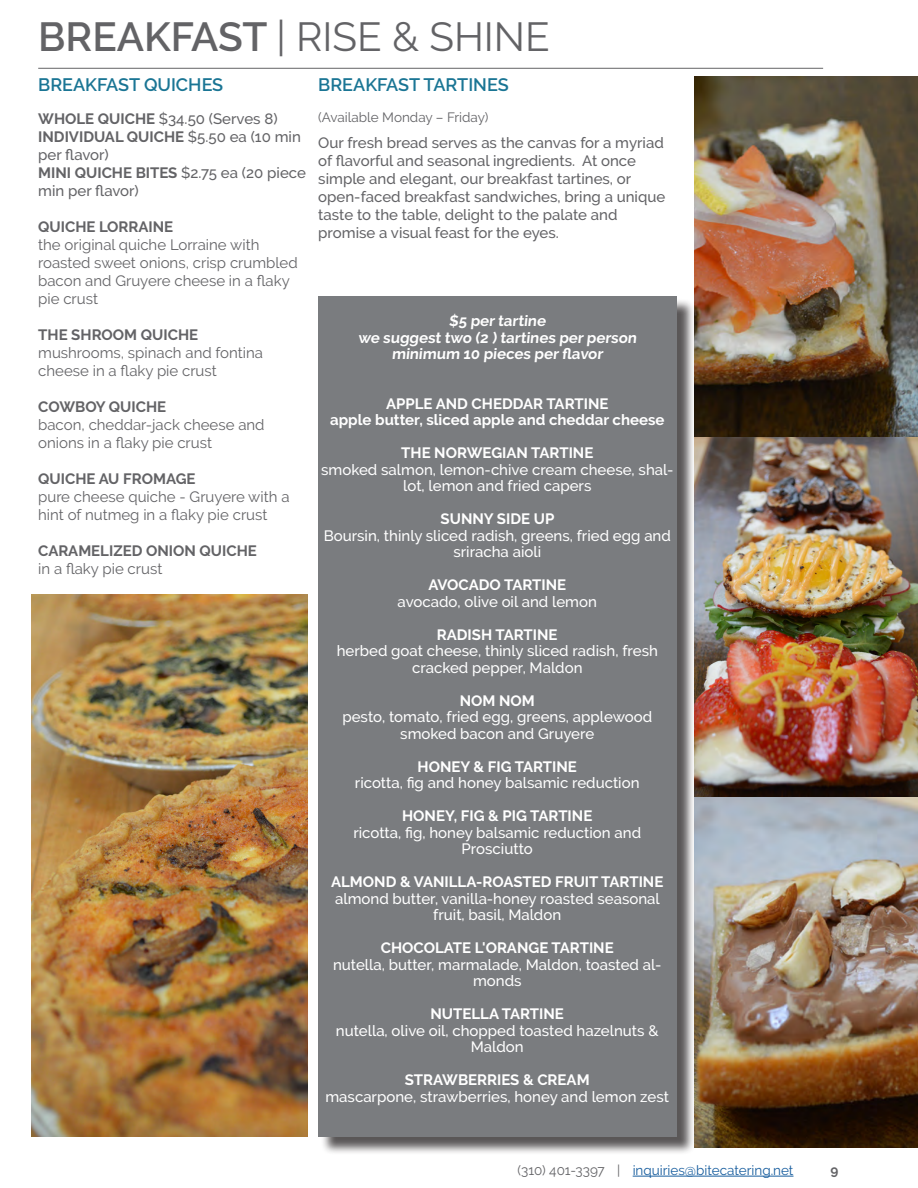
<style>
.page{position:relative;width:918px;height:1188px;background:#fff}
.page>*{position:absolute;margin:0;border:0;box-sizing:border-box;transform-origin:0 0}
.Head{font:40.5px "Raleway";color:#636366}
.text_head{font:600 18px "Raleway";color:#1a7594}
.t1{font:500 15px/16.5px "Raleway";color:#fff;text-align:center}
.bold_text{font:500 15px/18px "Raleway";color:#636366}
.t2{font:700 15px "Raleway";color:#fff}
.text{font:15px/18px "Raleway";color:#636366}
.bold_text-2{font:700 15px "Raleway";color:#636366}
.t3{font:13.5px "Raleway";color:#175d9e}
.text_head-2{font:13.5px "Raleway";color:#636366}
.t4{font:700 13.5px "Raleway";color:#636366}
.s1{font-weight:600}
.s2{font-weight:700}
.s3{color:#636366}
</style>
<div class="page">
<hr style="left:38px;top:68px;width:785px;height:1px;background:#636366">
<div style="left:320px;top:298px;width:375px;height:857px;background:#231f20;opacity:.75"></div>
<div style="left:318px;top:296px;width:358px;height:840px;background:#7a7c7f"></div>
<img style="left:694px;top:77px;width:224px;height:1070px">
<img style="left:32px;top:594px;width:275px;height:542px">
<hr style="left:633px;top:1176px;width:161px;height:1px;background:#175d9e">
<p class="Head" style="left:38px;top:14px;width:513px"><span class="s1">BREAKFAST</span> | RISE &amp; SHINE</p>
<p class="text_head" style="left:38px;top:75px;width:187px">BREAKFAST QUICHES</p>
<p class="bold_text" style="left:38px;top:110px;width:241px"><span class="s2">WHOLE QUICHE</span> $34.50 (Serves 8)</p>
<p class="bold_text" style="left:38px;top:128px;width:264px"><span class="s2">INDIVIDUAL QUICHE</span> $5.50 ea (10 min per flavor)</p>
<p class="bold_text" style="left:38px;top:164px;width:269px"><span class="s2">MINI QUICHE BITES</span> $2.75 ea (20 piece min per flavor)</p>
<p class="bold_text-2" style="left:38px;top:219px;width:136px">QUICHE LORRAINE</p>
<p class="text" style="left:38px;top:236px;width:261px">the original quiche Lorraine with roasted sweet onions, crisp crumbled bacon and Gruyere cheese in a flaky pie crust</p>
<p class="bold_text-2" style="left:38px;top:327px;width:162px">THE SHROOM QUICHE</p>
<p class="text" style="left:38px;top:344px;width:226px">mushrooms, spinach and fontina cheese in a flaky pie crust</p>
<p class="bold_text-2" style="left:38px;top:399px;width:130px">COWBOY QUICHE</p>
<p class="text" style="left:38px;top:416px;width:228px">bacon, cheddar-jack cheese and onions in a flaky pie crust</p>
<p class="bold_text-2" style="left:38px;top:471px;width:159px">QUICHE AU FROMAGE</p>
<p class="text" style="left:38px;top:488px;width:253px">pure cheese quiche - Gruyere with a hint of nutmeg in a flaky pie crust</p>
<p class="bold_text-2" style="left:38px;top:543px;width:220px">CARAMELIZED ONION QUICHE</p>
<p class="text" style="left:38px;top:560px;width:126px">in a flaky pie crust</p>
<p class="text_head" style="left:318px;top:75px;width:192px">BREAKFAST TARTINES</p>
<p class="text_head-2" style="left:318px;top:109px;width:172px">(Available Monday – Friday)</p>
<p class="bold_text" style="left:318px;top:134px;width:349px">Our fresh bread serves as the canvas for a myriad of flavorful and seasonal ingredients. At once simple and elegant, our breakfast tartines, or open-faced breakfast sandwiches, bring a unique taste to the table, delight to the palate and promise a visual feast for the eyes.</p>
<p class="t2" style="left:449px;top:313px;width:100px">$5 per tartine</p>
<p class="t2" style="left:358px;top:329px;width:282px">we suggest two (2 ) tartines per person</p>
<p class="t2" style="left:392px;top:346px;width:214px">minimum 10 pieces per flavor</p>
<p class="t2" style="left:386px;top:395px;width:224px">APPLE AND CHEDDAR TARTINE</p>
<p class="t2" style="left:330px;top:412px;width:336px">apple butter, sliced apple and cheddar cheese</p>
<p class="t2" style="left:401px;top:445px;width:194px">THE NORWEGIAN TARTINE</p>
<p class="t1" style="left:321px;top:461px;width:354px">smoked salmon, lemon-chive cream cheese, shal&shy;lot, lemon and fried capers</p>
<p class="t2" style="left:441px;top:511px;width:115px">SUNNY SIDE UP</p>
<p class="t1" style="left:324px;top:527px;width:349px">Boursin, thinly sliced radish, greens, fried egg and sriracha aioli</p>
<p class="t2" style="left:428px;top:577px;width:139px">AVOCADO TARTINE</p>
<p class="t1" style="left:398px;top:593px;width:201px">avocado, olive oil and lemon</p>
<p class="t2" style="left:437px;top:626px;width:122px">RADISH TARTINE</p>
<p class="t1" style="left:337px;top:643px;width:323px">herbed goat cheese, thinly sliced radish, fresh cracked pepper, Maldon</p>
<p class="t2" style="left:460px;top:692px;width:77px">NOM NOM</p>
<p class="t1" style="left:342px;top:709px;width:311px">pesto, tomato, fried egg, greens, applewood smoked bacon and Gruyere</p>
<p class="t2" style="left:418px;top:758px;width:161px">HONEY &amp; FIG TARTINE</p>
<p class="t1" style="left:355px;top:775px;width:286px">ricotta, fig and honey balsamic reduction</p>
<p class="t2" style="left:402px;top:808px;width:192px">HONEY, FIG &amp; PIG TARTINE</p>
<p class="t1" style="left:353px;top:824px;width:289px">ricotta, fig, honey balsamic reduction and</p>
<p class="t1" style="left:462px;top:841px;width:73px">Prosciutto</p>
<p class="t2" style="left:331px;top:874px;width:334px">ALMOND &amp; VANILLA-ROASTED FRUIT TARTINE</p>
<p class="t1" style="left:335px;top:890px;width:326px">almond butter, vanilla-honey roasted seasonal fruit, basil, Maldon</p>
<p class="t2" style="left:381px;top:940px;width:234px">CHOCOLATE L'ORANGE TARTINE</p>
<p class="t1" style="left:333px;top:956px;width:330px">nutella, butter, marmalade, Maldon, toasted al&shy;monds</p>
<p class="t2" style="left:431px;top:1006px;width:135px">NUTELLA TARTINE</p>
<p class="t1" style="left:336px;top:1022px;width:324px">nutella, olive oil, chopped toasted hazelnuts &amp;<br>Maldon</p>
<p class="t2" style="left:405px;top:1072px;width:186px">STRAWBERRIES &amp; CREAM</p>
<p class="t1" style="left:325px;top:1088px;width:345px">mascarpone, strawberries, honey and lemon zest</p>
<p class="t3" style="left:518px;top:1163px;width:277px"><span class="s3">(310) 401-3397 |</span> inquiries@bitecatering.net</p>
<p class="t4" style="left:831px;top:1163px;width:9px">9</p>
</div>
